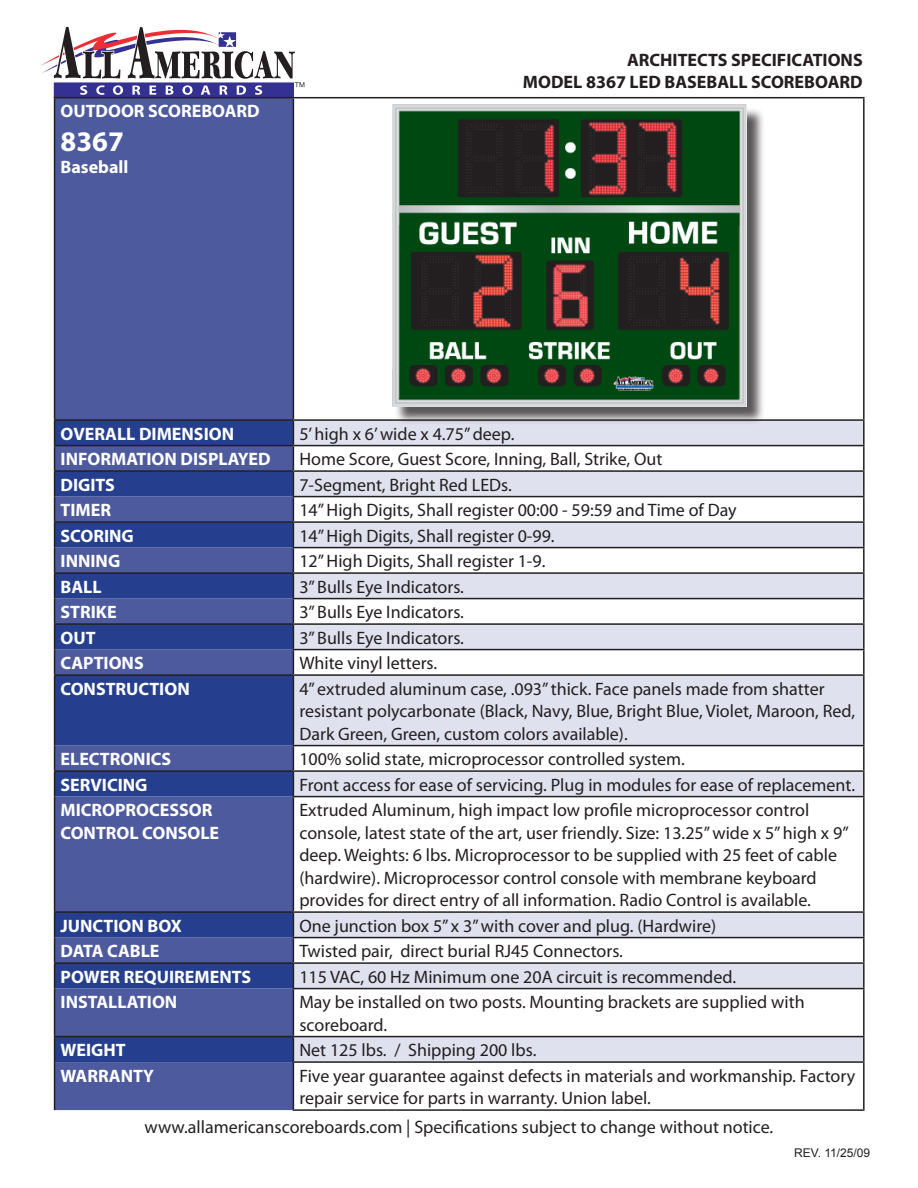
<style>
.page{position:relative;width:918px;height:1188px;background:#fff}
.page>*{position:absolute;margin:0;border:0;box-sizing:border-box;transform-origin:0 0}
.t1{font:700 28.5px "Myriad Pro";color:#fff}
.t2{font:18px/22.5px "Myriad Pro";color:#231f20}
.t3{font:700 18px/22.5px "Myriad Pro";color:#fff}
.t4{font:700 18px/21.6px "Myriad Pro";color:#231f20;text-align:right}
.t5{font:12px "Arial";color:#231f20}
</style>
<div class="page">
<svg style="left:40px;top:27px;width:264px;height:71px"></svg>
<div style="left:55px;top:98px;width:238px;height:1012px;background:#4d5a9e"></div>
<svg style="left:294px;top:676px;width:569px;height:385px"></svg>
<svg style="left:55px;top:676px;width:238px;height:386px;background:#3b4e96"></svg>
<hr style="left:54px;top:97px;width:239px;height:1px;background:#231f20">
<hr style="left:54px;top:98px;width:1px;height:321px;background:#231f20">
<hr style="left:54px;top:419px;width:239px;height:2px;background:#231f20">
<hr style="left:293px;top:97px;width:572px;height:1px;background:#231f20">
<hr style="left:293px;top:98px;width:1px;height:321px;background:#231f20">
<hr style="left:863px;top:98px;width:2px;height:321px;background:#231f20">
<hr style="left:293px;top:419px;width:572px;height:2px;background:#231f20">
<hr style="left:863px;top:421px;width:2px;height:24px;background:#231f20">
<hr style="left:293px;top:445px;width:572px;height:1px;background:#231f20">
<hr style="left:863px;top:446px;width:2px;height:24px;background:#231f20">
<hr style="left:293px;top:470px;width:572px;height:2px;background:#231f20">
<hr style="left:863px;top:472px;width:2px;height:24px;background:#231f20">
<hr style="left:863px;top:599px;width:2px;height:24px;background:#231f20">
<hr style="left:863px;top:650px;width:2px;height:24px;background:#231f20">
<hr style="left:863px;top:772px;width:2px;height:24px;background:#231f20">
<hr style="left:863px;top:913px;width:2px;height:24px;background:#231f20">
<hr style="left:863px;top:964px;width:2px;height:24px;background:#231f20">
<hr style="left:863px;top:1037px;width:2px;height:24px;background:#231f20">
<hr style="left:293px;top:496px;width:572px;height:1px;background:#231f20">
<hr style="left:863px;top:497px;width:2px;height:24px;background:#231f20">
<hr style="left:54px;top:797px;width:1px;height:114px;background:#231f20">
<hr style="left:54px;top:989px;width:1px;height:47px;background:#231f20">
<hr style="left:54px;top:1062px;width:1px;height:48px;background:#231f20">
<hr style="left:54px;top:676px;width:1px;height:70px;background:#231f20">
<hr style="left:54px;top:674px;width:239px;height:2px;background:#231f20">
<svg style="left:54px;top:746px;width:1px;height:51px"></svg>
<hr style="left:54px;top:770px;width:239px;height:2px;background:#231f20">
<hr style="left:54px;top:911px;width:239px;height:2px;background:#231f20">
<svg style="left:54px;top:913px;width:1px;height:76px"></svg>
<hr style="left:54px;top:962px;width:239px;height:2px;background:#231f20">
<svg style="left:54px;top:1037px;width:1px;height:25px"></svg>
<hr style="left:54px;top:1036px;width:239px;height:1px;background:#231f20">
<svg style="left:293px;top:1037px;width:1px;height:24px"></svg>
<hr style="left:293px;top:521px;width:572px;height:2px;background:#231f20">
<hr style="left:863px;top:523px;width:2px;height:24px;background:#231f20">
<hr style="left:863px;top:574px;width:2px;height:24px;background:#231f20">
<hr style="left:293px;top:598px;width:572px;height:1px;background:#231f20">
<hr style="left:293px;top:623px;width:572px;height:2px;background:#231f20">
<hr style="left:863px;top:625px;width:2px;height:24px;background:#231f20">
<hr style="left:293px;top:649px;width:572px;height:1px;background:#231f20">
<hr style="left:293px;top:674px;width:572px;height:2px;background:#231f20">
<hr style="left:293px;top:676px;width:1px;height:69px;background:#231f20">
<hr style="left:863px;top:676px;width:2px;height:69px;background:#231f20">
<hr style="left:293px;top:547px;width:572px;height:1px;background:#231f20">
<svg style="left:54px;top:420px;width:810px;height:255px"></svg>
<hr style="left:863px;top:548px;width:2px;height:24px;background:#231f20">
<hr style="left:293px;top:572px;width:572px;height:2px;background:#231f20">
<hr style="left:293px;top:745px;width:572px;height:1px;background:#231f20">
<svg style="left:293px;top:746px;width:1px;height:50px"></svg>
<hr style="left:863px;top:746px;width:2px;height:24px;background:#231f20">
<hr style="left:293px;top:770px;width:572px;height:2px;background:#231f20">
<hr style="left:293px;top:796px;width:572px;height:1px;background:#231f20">
<hr style="left:293px;top:797px;width:1px;height:114px;background:#231f20">
<hr style="left:863px;top:797px;width:2px;height:114px;background:#231f20">
<hr style="left:293px;top:911px;width:572px;height:2px;background:#231f20">
<hr style="left:293px;top:937px;width:572px;height:1px;background:#231f20">
<svg style="left:293px;top:913px;width:1px;height:75px"></svg>
<hr style="left:863px;top:938px;width:2px;height:24px;background:#231f20">
<hr style="left:293px;top:962px;width:572px;height:2px;background:#231f20">
<hr style="left:293px;top:988px;width:572px;height:1px;background:#231f20">
<hr style="left:293px;top:989px;width:1px;height:47px;background:#231f20">
<hr style="left:863px;top:989px;width:2px;height:47px;background:#231f20">
<hr style="left:293px;top:1036px;width:572px;height:1px;background:#231f20">
<hr style="left:293px;top:1061px;width:572px;height:2px;background:#231f20">
<hr style="left:293px;top:1063px;width:1px;height:46px;background:#231f20">
<hr style="left:863px;top:1063px;width:2px;height:46px;background:#231f20">
<hr style="left:293px;top:1109px;width:572px;height:2px;background:#231f20">
<div style="left:394px;top:107px;width:371px;height:318px;background:#231f20;opacity:.75"></div>
<img style="left:392px;top:105px;width:355px;height:301px">
<p class="t3" style="left:61px;top:99px;width:201px">OUTDOOR SCOREBOARD</p>
<h1 class="t1" style="left:61px;top:123px;width:65px">8367</h1>
<p class="t3" style="left:61px;top:155px;width:69px">Baseball</p>
<p class="t4" style="left:523px;top:49px;width:341px">ARCHITECTS SPECIFICATIONS<br>MODEL 8367 LED BASEBALL SCOREBOARD</p>
<p class="t3" style="left:61px;top:422px;width:175px">OVERALL DIMENSION</p>
<p class="t2" style="left:299px;top:422px;width:217px">5’ high x 6’ wide x 4.75” deep.</p>
<p class="t3" style="left:61px;top:447px;width:211px">INFORMATION DISPLAYED</p>
<p class="t2" style="left:299px;top:448px;width:365px">Home Score, Guest Score, Inning, Ball, Strike, Out</p>
<p class="t3" style="left:61px;top:473px;width:56px">DIGITS</p>
<p class="t2" style="left:299px;top:473px;width:214px">7-Segment, Bright Red LEDs.</p>
<p class="t3" style="left:61px;top:498px;width:52px">TIMER</p>
<p class="t2" style="left:299px;top:499px;width:439px">14” High Digits, Shall register 00:00 - 59:59 and Time of Day</p>
<p class="t3" style="left:61px;top:524px;width:75px">SCORING</p>
<p class="t2" style="left:299px;top:524px;width:257px">14” High Digits, Shall register 0-99.</p>
<p class="t3" style="left:61px;top:549px;width:61px">INNING</p>
<p class="t2" style="left:299px;top:550px;width:248px">12” High Digits, Shall register 1-9.</p>
<p class="t3" style="left:61px;top:575px;width:43px">BALL</p>
<p class="t2" style="left:299px;top:575px;width:166px">3” Bulls Eye Indicators.</p>
<p class="t3" style="left:61px;top:600px;width:58px">STRIKE</p>
<p class="t2" style="left:299px;top:601px;width:166px">3” Bulls Eye Indicators.</p>
<p class="t3" style="left:61px;top:626px;width:37px">OUT</p>
<p class="t2" style="left:299px;top:626px;width:166px">3” Bulls Eye Indicators.</p>
<p class="t3" style="left:61px;top:651px;width:85px">CAPTIONS</p>
<p class="t2" style="left:299px;top:652px;width:139px">White vinyl letters.</p>
<p class="t3" style="left:61px;top:677px;width:131px">CONSTRUCTION</p>
<p class="t2" style="left:299px;top:677px;width:557px">4” extruded aluminum case, .093” thick. Face panels made from shatter resistant polycarbonate (Black, Navy, Blue, Bright Blue, Violet, Maroon, Red,<br>Dark Green, Green, custom colors available).</p>
<p class="t3" style="left:61px;top:747px;width:112px">ELECTRONICS</p>
<p class="t2" style="left:299px;top:748px;width:387px">100% solid state, microprocessor controlled system.</p>
<p class="t3" style="left:61px;top:773px;width:89px">SERVICING</p>
<p class="t2" style="left:299px;top:773px;width:557px">Front access for ease of servicing. Plug in modules for ease of replacement.</p>
<p class="t3" style="left:61px;top:798px;width:160px">MICROPROCESSOR<br>CONTROL CONSOLE</p>
<p class="t2" style="left:299px;top:799px;width:551px">Extruded Aluminum, high impact low profile microprocessor control console, latest state of the art, user friendly. Size: 13.25” wide x 5” high x 9” deep. Weights: 6 lbs. Microprocessor to be supplied with 25 feet of cable (hardwire). Microprocessor control console with membrane keyboard provides for direct entry of all information. Radio Control is available.</p>
<p class="t3" style="left:61px;top:914px;width:123px">JUNCTION BOX</p>
<p class="t2" style="left:299px;top:914px;width:418px">One junction box 5” x 3” with cover and plug. (Hardwire)</p>
<p class="t3" style="left:61px;top:939px;width:100px">DATA CABLE</p>
<p class="t2" style="left:299px;top:940px;width:325px">Twisted pair, direct burial RJ45 Connectors.</p>
<p class="t3" style="left:61px;top:965px;width:192px">POWER REQUIREMENTS</p>
<p class="t2" style="left:299px;top:965px;width:438px">115 VAC, 60 Hz Minimum one 20A circuit is recommended.</p>
<p class="t3" style="left:61px;top:990px;width:118px">INSTALLATION</p>
<p class="t2" style="left:299px;top:991px;width:507px">May be installed on two posts. Mounting brackets are supplied with scoreboard.</p>
<p class="t3" style="left:61px;top:1038px;width:67px">WEIGHT</p>
<p class="t2" style="left:299px;top:1039px;width:239px">Net 125 lbs. / Shipping 200 lbs.</p>
<p class="t3" style="left:61px;top:1064px;width:95px">WARRANTY</p>
<p class="t2" style="left:299px;top:1064px;width:557px">Five year guarantee against defects in materials and workmanship. Factory repair service for parts in warranty. Union label.</p>
<p class="t2" style="left:145px;top:1115px;width:630px">www.allamericanscoreboards.com | Specifications subject to change without notice.</p>
<p class="t5" style="left:794px;top:1145px;width:78px">REV. 11/25/09</p>
</div>
